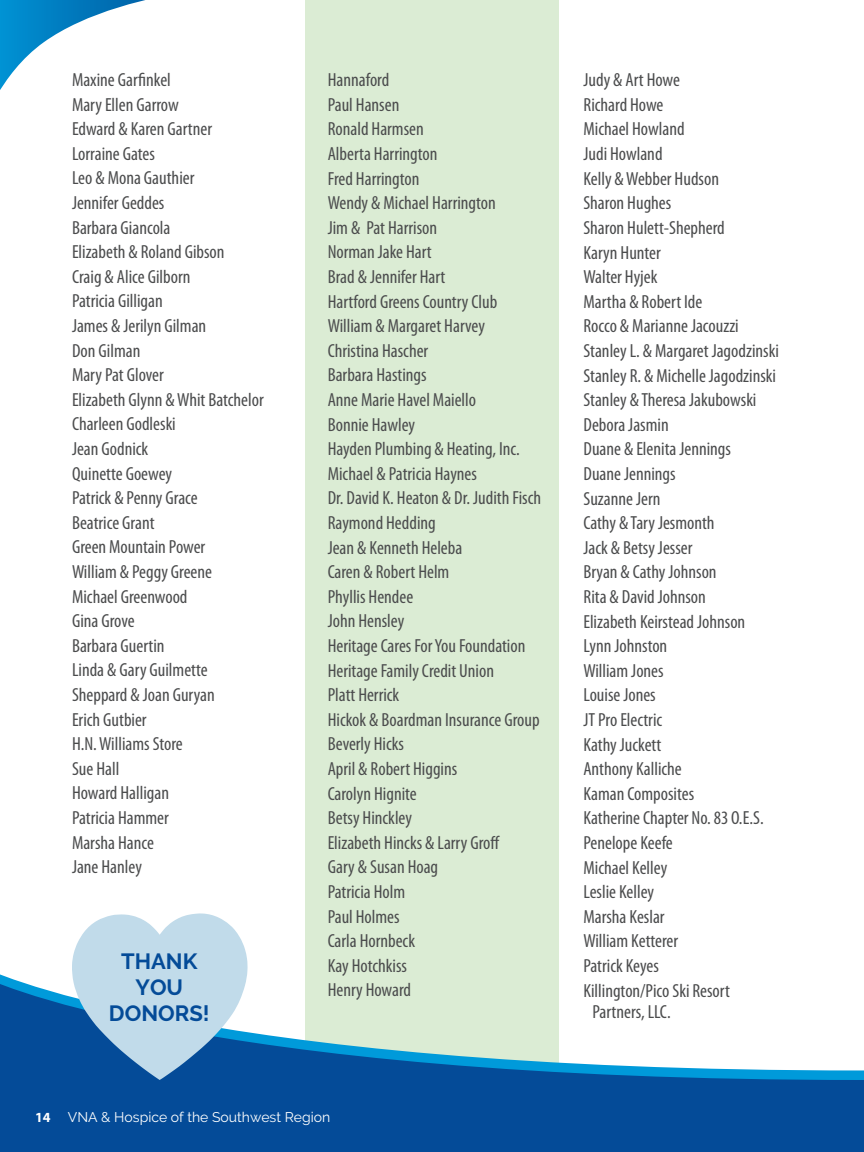
<style>
.page{position:relative;width:864px;height:1152px;background:#fff}
.page>*{position:absolute;margin:0;border:0;box-sizing:border-box;transform-origin:0 0}
.t1{font:700 22px/26px "Raleway";color:#044b98;text-align:center}
.body_lists_condensed{font:condensed 19px/21px "Myriad Pro";color:#4b4c4d}
.t2{font:14px "Raleway";color:#fff}
.s1{font-family:"Myriad Pro";font-weight:700}
</style>
<div class="page">
<div style="left:306px;top:0;width:253px;height:1086px;background:#dbecd4"></div>
<svg style="left:0;top:975px;width:864px;height:177px;fill:#044b98"></svg>
<svg style="left:72px;top:913px;width:176px;height:167px;background:#9ec1db"></svg>
<svg style="left:0;top:0;width:145px;height:90px"></svg>
<p class="body_lists_condensed" style="left:72px;top:69px;width:100px">Maxine Garfinkel</p>
<p class="body_lists_condensed" style="left:72px;top:94px;width:108px">Mary Ellen Garrow</p>
<p class="body_lists_condensed" style="left:72px;top:118px;width:142px">Edward &amp; Karen Gartner</p>
<p class="body_lists_condensed" style="left:72px;top:143px;width:85px">Lorraine Gates</p>
<p class="body_lists_condensed" style="left:72px;top:167px;width:124px">Leo &amp; Mona Gauthier</p>
<p class="body_lists_condensed" style="left:72px;top:192px;width:94px">Jennifer Geddes</p>
<p class="body_lists_condensed" style="left:72px;top:217px;width:100px">Barbara Giancola</p>
<p class="body_lists_condensed" style="left:72px;top:241px;width:154px">Elizabeth &amp; Roland Gibson</p>
<p class="body_lists_condensed" style="left:72px;top:266px;width:120px">Craig &amp; Alice Gilborn</p>
<p class="body_lists_condensed" style="left:72px;top:290px;width:92px">Patricia Gilligan</p>
<p class="body_lists_condensed" style="left:72px;top:315px;width:136px">James &amp; Jerilyn Gilman</p>
<p class="body_lists_condensed" style="left:72px;top:340px;width:70px">Don Gilman</p>
<p class="body_lists_condensed" style="left:72px;top:364px;width:93px">Mary Pat Glover</p>
<p class="body_lists_condensed" style="left:72px;top:389px;width:193px">Elizabeth Glynn &amp; Whit Batchelor</p>
<p class="body_lists_condensed" style="left:72px;top:413px;width:105px">Charleen Godleski</p>
<p class="body_lists_condensed" style="left:72px;top:438px;width:78px">Jean Godnick</p>
<p class="body_lists_condensed" style="left:72px;top:463px;width:102px">Quinette Goewey</p>
<p class="body_lists_condensed" style="left:72px;top:487px;width:127px">Patrick &amp; Penny Grace</p>
<p class="body_lists_condensed" style="left:72px;top:512px;width:84px">Beatrice Grant</p>
<p class="body_lists_condensed" style="left:72px;top:536px;width:135px">Green Mountain Power</p>
<p class="body_lists_condensed" style="left:72px;top:561px;width:142px">William &amp; Peggy Greene</p>
<p class="body_lists_condensed" style="left:72px;top:586px;width:117px">Michael Greenwood</p>
<p class="body_lists_condensed" style="left:72px;top:610px;width:64px">Gina Grove</p>
<p class="body_lists_condensed" style="left:72px;top:635px;width:94px">Barbara Guertin</p>
<p class="body_lists_condensed" style="left:72px;top:659px;width:137px">Linda &amp; Gary Guilmette</p>
<p class="body_lists_condensed" style="left:72px;top:684px;width:144px">Sheppard &amp; Joan Guryan</p>
<p class="body_lists_condensed" style="left:72px;top:709px;width:76px">Erich Gutbier</p>
<p class="body_lists_condensed" style="left:72px;top:733px;width:112px">H.N. Williams Store</p>
<p class="body_lists_condensed" style="left:72px;top:758px;width:49px">Sue Hall</p>
<p class="body_lists_condensed" style="left:72px;top:782px;width:99px">Howard Halligan</p>
<p class="body_lists_condensed" style="left:72px;top:807px;width:98px">Patricia Hammer</p>
<p class="body_lists_condensed" style="left:72px;top:832px;width:84px">Marsha Hance</p>
<p class="body_lists_condensed" style="left:72px;top:856px;width:72px">Jane Hanley</p>
<h3 class="t1" style="left:109px;top:948px;width:102px">THANK<br>YOU<br>DONORS!</h3>
<p class="body_lists_condensed" style="left:328px;top:69px;width:63px">Hannaford</p>
<p class="body_lists_condensed" style="left:328px;top:94px;width:73px">Paul Hansen</p>
<p class="body_lists_condensed" style="left:328px;top:118px;width:98px">Ronald Harmsen</p>
<p class="body_lists_condensed" style="left:328px;top:143px;width:111px">Alberta Harrington</p>
<p class="body_lists_condensed" style="left:328px;top:167px;width:93px">Fred Harrington</p>
<p class="body_lists_condensed" style="left:328px;top:192px;width:170px">Wendy &amp; Michael Harrington</p>
<p class="body_lists_condensed" style="left:328px;top:217px;width:111px">Jim &amp; Pat Harrison</p>
<p class="body_lists_condensed" style="left:328px;top:241px;width:106px">Norman Jake Hart</p>
<p class="body_lists_condensed" style="left:328px;top:266px;width:119px">Brad &amp; Jennifer Hart</p>
<p class="body_lists_condensed" style="left:328px;top:291px;width:171px">Hartford Greens Country Club</p>
<p class="body_lists_condensed" style="left:328px;top:315px;width:159px">William &amp; Margaret Harvey</p>
<p class="body_lists_condensed" style="left:328px;top:340px;width:102px">Christina Hascher</p>
<p class="body_lists_condensed" style="left:328px;top:364px;width:100px">Barbara Hastings</p>
<p class="body_lists_condensed" style="left:328px;top:389px;width:150px">Anne Marie Havel Maiello</p>
<p class="body_lists_condensed" style="left:328px;top:414px;width:89px">Bonnie Hawley</p>
<p class="body_lists_condensed" style="left:328px;top:438px;width:194px">Hayden Plumbing &amp; Heating, Inc.</p>
<p class="body_lists_condensed" style="left:328px;top:463px;width:151px">Michael &amp; Patricia Haynes</p>
<p class="body_lists_condensed" style="left:328px;top:487px;width:215px">Dr. David K. Heaton &amp; Dr. Judith Fisch</p>
<p class="body_lists_condensed" style="left:328px;top:512px;width:110px">Raymond Hedding</p>
<p class="body_lists_condensed" style="left:328px;top:537px;width:136px">Jean &amp; Kenneth Heleba</p>
<p class="body_lists_condensed" style="left:328px;top:561px;width:123px">Caren &amp; Robert Helm</p>
<p class="body_lists_condensed" style="left:328px;top:586px;width:87px">Phyllis Hendee</p>
<p class="body_lists_condensed" style="left:328px;top:610px;width:78px">John Hensley</p>
<p class="body_lists_condensed" style="left:328px;top:635px;width:199px">Heritage Cares For You Foundation</p>
<p class="body_lists_condensed" style="left:328px;top:660px;width:168px">Heritage Family Credit Union</p>
<p class="body_lists_condensed" style="left:328px;top:684px;width:73px">Platt Herrick</p>
<p class="body_lists_condensed" style="left:328px;top:709px;width:213px">Hickok &amp; Boardman Insurance Group</p>
<p class="body_lists_condensed" style="left:328px;top:733px;width:78px">Beverly Hicks</p>
<p class="body_lists_condensed" style="left:328px;top:758px;width:131px">April &amp; Robert Higgins</p>
<p class="body_lists_condensed" style="left:328px;top:783px;width:91px">Carolyn Hignite</p>
<p class="body_lists_condensed" style="left:328px;top:807px;width:86px">Betsy Hinckley</p>
<p class="body_lists_condensed" style="left:328px;top:832px;width:174px">Elizabeth Hincks &amp; Larry Groff</p>
<p class="body_lists_condensed" style="left:328px;top:856px;width:112px">Gary &amp; Susan Hoag</p>
<p class="body_lists_condensed" style="left:328px;top:881px;width:79px">Patricia Holm</p>
<p class="body_lists_condensed" style="left:328px;top:906px;width:73px">Paul Holmes</p>
<p class="body_lists_condensed" style="left:328px;top:930px;width:89px">Carla Hornbeck</p>
<p class="body_lists_condensed" style="left:328px;top:955px;width:81px">Kay Hotchkiss</p>
<p class="body_lists_condensed" style="left:328px;top:979px;width:85px">Henry Howard</p>
<p class="t2" style="left:35px;top:1109px;width:297px"><span class="s1">14</span> VNA &amp; Hospice of the Southwest Region</p>
<p class="body_lists_condensed" style="left:583px;top:69px;width:98px">Judy &amp; Art Howe</p>
<p class="body_lists_condensed" style="left:583px;top:94px;width:82px">Richard Howe</p>
<p class="body_lists_condensed" style="left:583px;top:118px;width:103px">Michael Howland</p>
<p class="body_lists_condensed" style="left:583px;top:143px;width:81px">Judi Howland</p>
<p class="body_lists_condensed" style="left:583px;top:168px;width:137px">Kelly &amp; Webber Hudson</p>
<p class="body_lists_condensed" style="left:583px;top:192px;width:89px">Sharon Hughes</p>
<p class="body_lists_condensed" style="left:583px;top:217px;width:143px">Sharon Hulett-Shepherd</p>
<p class="body_lists_condensed" style="left:583px;top:241px;width:79px">Karyn Hunter</p>
<p class="body_lists_condensed" style="left:583px;top:266px;width:76px">Walter Hyjek</p>
<p class="body_lists_condensed" style="left:583px;top:291px;width:120px">Martha &amp; Robert Ide</p>
<p class="body_lists_condensed" style="left:583px;top:315px;width:157px">Rocco &amp; Marianne Jacouzzi</p>
<p class="body_lists_condensed" style="left:583px;top:340px;width:197px">Stanley L. &amp; Margaret Jagodzinski</p>
<p class="body_lists_condensed" style="left:583px;top:365px;width:194px">Stanley R. &amp; Michelle Jagodzinski</p>
<p class="body_lists_condensed" style="left:583px;top:389px;width:175px">Stanley &amp; Theresa Jakubowski</p>
<p class="body_lists_condensed" style="left:583px;top:414px;width:87px">Debora Jasmin</p>
<p class="body_lists_condensed" style="left:583px;top:438px;width:149px">Duane &amp; Elenita Jennings</p>
<p class="body_lists_condensed" style="left:583px;top:463px;width:94px">Duane Jennings</p>
<p class="body_lists_condensed" style="left:583px;top:488px;width:78px">Suzanne Jern</p>
<p class="body_lists_condensed" style="left:583px;top:512px;width:133px">Cathy &amp; Tary Jesmonth</p>
<p class="body_lists_condensed" style="left:583px;top:537px;width:111px">Jack &amp; Betsy Jesser</p>
<p class="body_lists_condensed" style="left:583px;top:561px;width:135px">Bryan &amp; Cathy Johnson</p>
<p class="body_lists_condensed" style="left:583px;top:586px;width:124px">Rita &amp; David Johnson</p>
<p class="body_lists_condensed" style="left:583px;top:611px;width:163px">Elizabeth Keirstead Johnson</p>
<p class="body_lists_condensed" style="left:583px;top:635px;width:85px">Lynn Johnston</p>
<p class="body_lists_condensed" style="left:583px;top:660px;width:82px">William Jones</p>
<p class="body_lists_condensed" style="left:583px;top:684px;width:74px">Louise Jones</p>
<p class="body_lists_condensed" style="left:583px;top:709px;width:80px">JT Pro Electric</p>
<p class="body_lists_condensed" style="left:583px;top:734px;width:79px">Kathy Juckett</p>
<p class="body_lists_condensed" style="left:583px;top:758px;width:100px">Anthony Kalliche</p>
<p class="body_lists_condensed" style="left:583px;top:783px;width:112px">Kaman Composites</p>
<p class="body_lists_condensed" style="left:583px;top:807px;width:182px">Katherine Chapter No. 83 O.E.S.</p>
<p class="body_lists_condensed" style="left:583px;top:832px;width:91px">Penelope Keefe</p>
<p class="body_lists_condensed" style="left:583px;top:857px;width:85px">Michael Kelley</p>
<p class="body_lists_condensed" style="left:583px;top:881px;width:72px">Leslie Kelley</p>
<p class="body_lists_condensed" style="left:583px;top:906px;width:83px">Marsha Keslar</p>
<p class="body_lists_condensed" style="left:583px;top:930px;width:96px">William Ketterer</p>
<p class="body_lists_condensed" style="left:583px;top:955px;width:77px">Patrick Keyes</p>
<p class="body_lists_condensed" style="left:592px;top:980px;width:139px;text-indent:-9px">Killington/Pico Ski Resort<br>Partners, LLC.</p>
</div>
